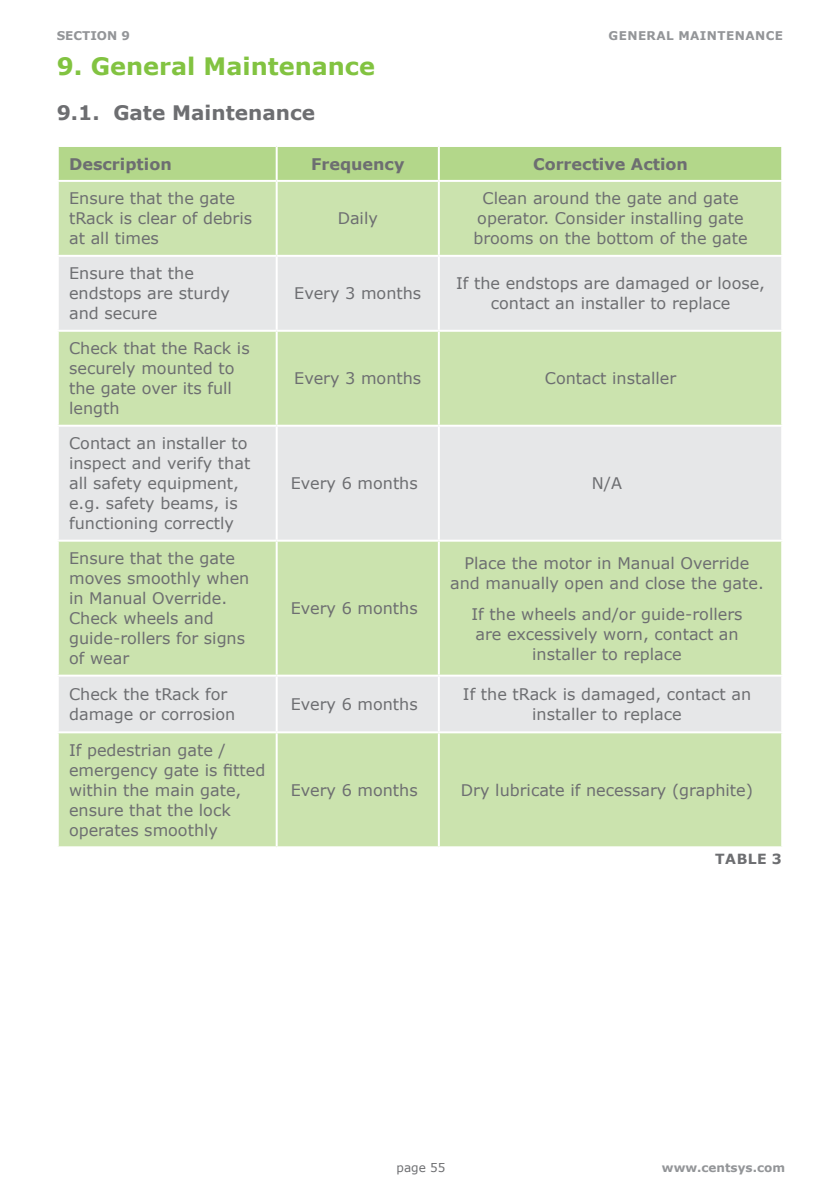
<style>
.page{position:relative;width:840px;height:1191px;background:#fff}
.page>*{position:absolute;margin:0;border:0;box-sizing:border-box;transform-origin:0 0}
.t1{font:700 24px "Verdana";color:#82c341}
.t2{font:700 20px "Verdana";color:#6d6e71}
.t3{font:16px/20px "Verdana";color:#6d6e71}
.t4{font:700 16px "Verdana";color:#6d6e71}
.t5{font:700 14px "Verdana";letter-spacing:.035em;color:#6d6e71}
.t6{font:700 12px "Verdana";letter-spacing:.015em;color:#939598}
.t7{font:700 12px "Verdana";letter-spacing:.035em;color:#939598}
.t8{font:12px "Verdana";color:#6d6e71}
</style>
<div class="page">
<div style="left:59px;top:147px;width:721px;height:33px;background:#b3d78a"></div>
<div style="left:59px;top:182px;width:721px;height:243px;background:#cbe3ae"></div>
<div style="left:59px;top:257px;width:721px;height:73px;background:#e6e7e8"></div>
<div style="left:59px;top:427px;width:721px;height:112px;background:#e6e7e8"></div>
<div style="left:59px;top:541px;width:721px;height:305px;background:#cbe3ae"></div>
<div style="left:59px;top:676px;width:721px;height:55px;background:#e6e7e8"></div>
<hr style="left:275px;top:147px;width:2px;height:33px;background:#fff">
<hr style="left:437px;top:147px;width:2px;height:33px;background:#fff">
<hr style="left:275px;top:182px;width:2px;height:73px;background:#fff">
<hr style="left:437px;top:182px;width:2px;height:73px;background:#fff">
<hr style="left:57px;top:255px;width:219px;height:2px;background:#fff">
<hr style="left:276px;top:255px;width:162px;height:2px;background:#fff">
<hr style="left:275px;top:257px;width:2px;height:73px;background:#fff">
<hr style="left:438px;top:255px;width:344px;height:2px;background:#fff">
<hr style="left:437px;top:257px;width:2px;height:73px;background:#fff">
<hr style="left:57px;top:330px;width:219px;height:2px;background:#fff">
<hr style="left:276px;top:330px;width:162px;height:2px;background:#fff">
<hr style="left:275px;top:332px;width:2px;height:93px;background:#fff">
<hr style="left:438px;top:330px;width:344px;height:2px;background:#fff">
<hr style="left:437px;top:332px;width:2px;height:93px;background:#fff">
<hr style="left:275px;top:427px;width:2px;height:112px;background:#fff">
<hr style="left:437px;top:427px;width:2px;height:112px;background:#fff">
<hr style="left:275px;top:541px;width:2px;height:133px;background:#fff">
<hr style="left:437px;top:541px;width:2px;height:133px;background:#fff">
<hr style="left:57px;top:674px;width:219px;height:2px;background:#fff">
<hr style="left:276px;top:674px;width:162px;height:2px;background:#fff">
<hr style="left:275px;top:676px;width:2px;height:55px;background:#fff">
<hr style="left:438px;top:674px;width:344px;height:2px;background:#fff">
<hr style="left:437px;top:676px;width:2px;height:55px;background:#fff">
<hr style="left:57px;top:731px;width:219px;height:2px;background:#fff">
<hr style="left:276px;top:731px;width:162px;height:2px;background:#fff">
<hr style="left:275px;top:733px;width:2px;height:113px;background:#fff">
<hr style="left:438px;top:731px;width:344px;height:2px;background:#fff">
<hr style="left:437px;top:733px;width:2px;height:113px;background:#fff">
<p class="t6" style="left:57px;top:27px;width:75px">SECTION 9</p>
<p class="t7" style="left:608px;top:27px;width:176px">GENERAL MAINTENANCE</p>
<h1 class="t1" style="left:57px;top:49px;width:319px">9. General Maintenance</h1>
<p class="t2" style="left:57px;top:98px;width:260px">9.1. Gate Maintenance</p>
<p class="t4" style="left:69px;top:152px;width:104px">Description</p>
<p class="t4" style="left:311px;top:152px;width:95px">Frequency</p>
<p class="t4" style="left:533px;top:152px;width:156px">Corrective Action</p>
<p class="t3" style="left:69px;top:188px;width:184px">Ensure that the gate tRack is clear of debris at all times</p>
<p class="t3" style="left:473px;top:188px;width:276px;text-align:center">Clean around the gate and gate operator. Consider installing gate brooms on the bottom of the gate</p>
<p class="t3" style="left:337px;top:208px;width:42px">Daily</p>
<p class="t3" style="left:69px;top:263px;width:162px">Ensure that the endstops are sturdy and secure</p>
<p class="t3" style="left:69px;top:338px;width:182px">Check that the Rack is securely mounted to the gate over its full length</p>
<p class="t3" style="left:69px;top:433px;width:183px">Contact an installer to inspect and verify that all safety equipment, e.g. safety beams, is functioning correctly</p>
<p class="t3" style="left:69px;top:548px;width:182px">Ensure that the gate moves smoothly when in Manual Override.<br>Check wheels and guide-rollers for signs of wear</p>
<p class="t3" style="left:294px;top:283px;width:128px">Every 3 months</p>
<p class="t3" style="left:456px;top:273px;width:310px;text-align:center">If the endstops are damaged or loose, contact an installer to replace</p>
<p class="t3" style="left:294px;top:368px;width:128px">Every 3 months</p>
<p class="t3" style="left:544px;top:368px;width:133px">Contact installer</p>
<p class="t3" style="left:290px;top:473px;width:128px">Every 6 months</p>
<p class="t3" style="left:591px;top:473px;width:32px">N/A</p>
<p class="t3" style="left:290px;top:598px;width:128px">Every 6 months</p>
<p class="t3" style="left:450px;top:552px;width:315px;text-align:center">Place the motor in Manual Override and manually open and close the gate.</p>
<p class="t3" style="left:471px;top:604px;width:272px;text-align:center">If the wheels and/or guide-rollers are excessively worn, contact an installer to replace</p>
<p class="t3" style="left:69px;top:684px;width:168px">Check the tRack for damage or corrosion</p>
<p class="t3" style="left:290px;top:694px;width:128px">Every 6 months</p>
<p class="t3" style="left:462px;top:684px;width:289px;text-align:center">If the tRack is damaged, contact an installer to replace</p>
<p class="t3" style="left:69px;top:740px;width:198px">If pedestrian gate / emergency gate is fitted within the main gate, ensure that the lock operates smoothly</p>
<p class="t3" style="left:290px;top:780px;width:128px">Every 6 months</p>
<p class="t3" style="left:460px;top:780px;width:293px">Dry lubricate if necessary (graphite)</p>
<p class="t5" style="left:714px;top:848px;width:68px">TABLE 3</p>
<p class="t8" style="left:396px;top:1159px;width:50px">page 55</p>
<p class="t6" style="left:661px;top:1159px;width:124px">www.centsys.com</p>
</div>
